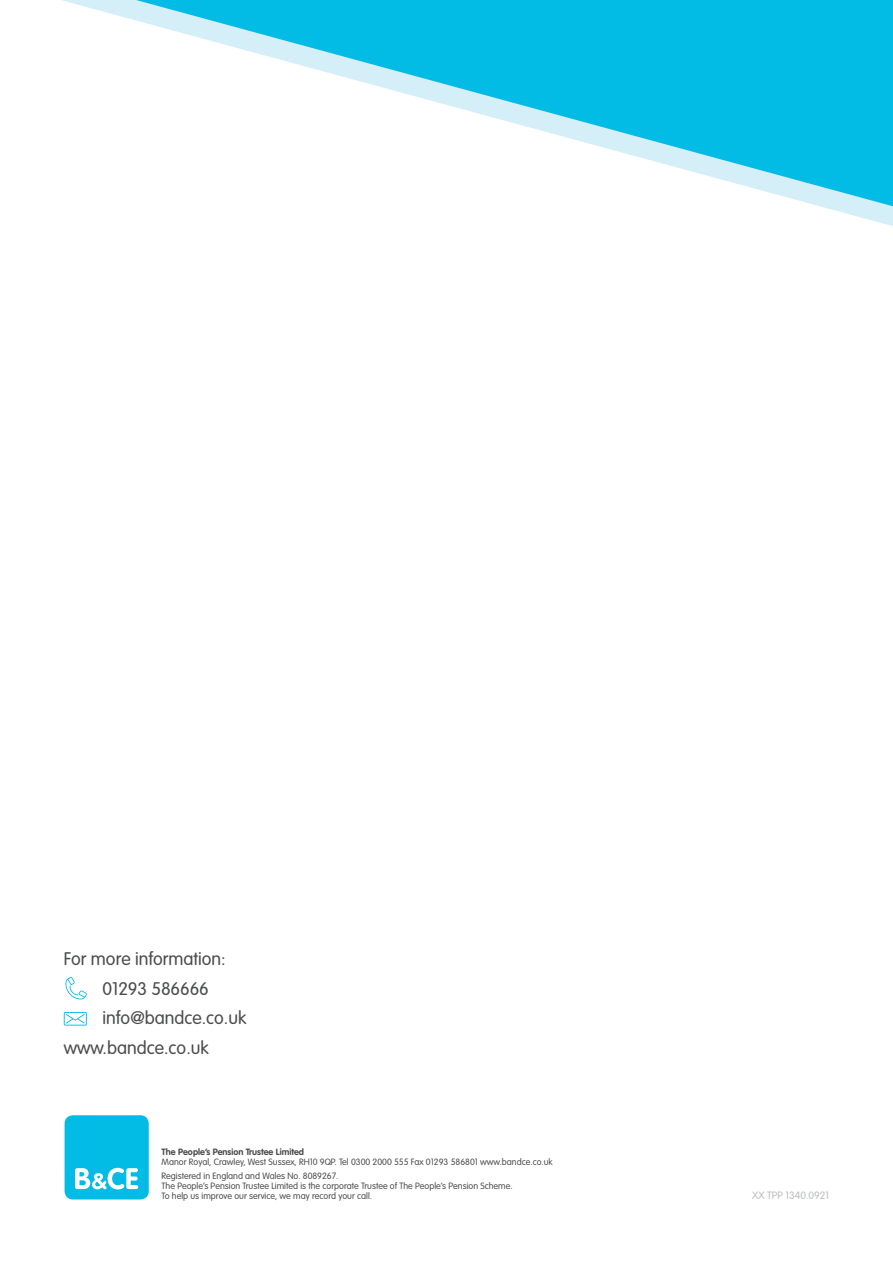
<style>
.page{position:relative;width:893px;height:1263px;background:#fff}
.page>*{position:absolute;margin:0;border:0;box-sizing:border-box;transform-origin:0 0}
.t1{font:300 18px "VAG Rounded Std";color:#4b4c4d}
.t2{font:300 10.5px "VAG Rounded Std";color:#bcbdc0}
._13__main_footnote_w{font:300 9px/10.1px "VAG Rounded Std";color:#4b4c4d}
.s1{font-weight:700}
</style>
<div class="page">
<div style="left:65px;top:1115px;width:84px;height:84px;background:#02bce5;border-radius:8px"></div>
<svg style="left:75px;top:1168px;width:63px;height:21px"></svg>
<svg style="left:61px;top:0;width:832px;height:226px"></svg>
<svg style="left:136px;top:0;width:757px;height:206px"></svg>
<svg style="left:65px;top:977px;width:22px;height:22px"></svg>
<svg style="left:64px;top:1012px;width:23px;height:13px"></svg>
<p class="t1" style="left:64px;top:949px;width:164px">For more information:</p>
<p class="t1" style="left:103px;top:978px;width:108px">01293 586666</p>
<p class="t1" style="left:103px;top:1008px;width:145px">info@bandce.co.uk</p>
<p class="t1" style="left:64px;top:1037px;width:147px">www.bandce.co.uk</p>
<p class="_13__main_footnote_w" style="left:162px;top:1147px;width:393px"><span class="s1">The People’s Pension Trustee Limited<br></span>Manor Royal, Crawley, West Sussex, RH10 9QP. Tel 0300 2000 555 Fax 01293 586801 www.bandce.co.uk</p>
<p class="_13__main_footnote_w" style="left:162px;top:1171px;width:353px">Registered in England and Wales No. 8089267.<br>The People’s Pension Trustee Limited is the corporate Trustee of The People’s Pension Scheme.<br>To help us improve our service, we may record your call.</p>
<p class="t2" style="left:752px;top:1189px;width:79px">XX TPP 1340.0921</p>
</div>
